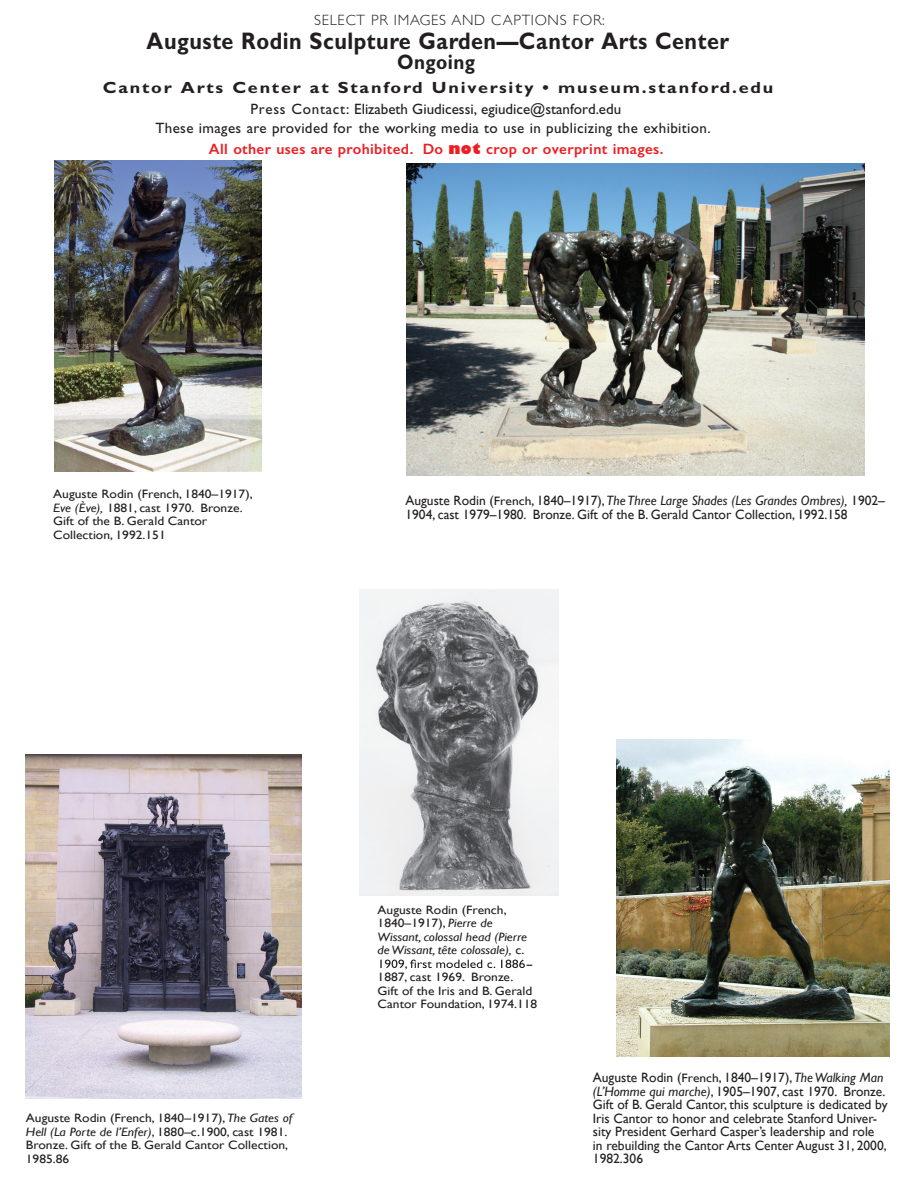
<style>
.page{position:relative;width:918px;height:1188px;background:#fff}
.page>*{position:absolute;margin:0;border:0;box-sizing:border-box;transform-origin:0 0}
.t1{font:700 24px "Gill Sans";letter-spacing:.025em;color:#231f20;scale:.9 1}
.t2{font:700 21px "Gill Sans";letter-spacing:.025em;color:#231f20;scale:.9 1}
.t3{font:700 16.2px "Gill Sans";letter-spacing:.1em;color:#231f20;scale:1.11 1}
.t4{font:15px/19.8px "Gill Sans";letter-spacing:.025em;color:#231f20;text-align:center}
.t5{font:300 14.85px "Gill Sans";letter-spacing:.05em;color:#231f20}
.t6{font:13.5px/13.5px "Gill Sans";color:#231f20}
.t7{font:12.15px/13.5px "Gill Sans";color:#231f20;scale:1.11 1}
.t8{font:italic 12.15px/13.5px "Gill Sans";color:#231f20;scale:1.11 1}
.s1{font-weight:600;color:#ee1d23}
.s2{font-weight:800;color:#ee1d23}
.s3{font-style:italic}
.s4{font-size:12.15px}
.s5{font-style:normal}
</style>
<div class="page">
<img style="left:54px;top:160px;width:207px;height:311px">
<img style="left:25px;top:754px;width:276px;height:345px">
<img style="left:406px;top:164px;width:458px;height:311px">
<img style="left:616px;top:739px;width:273px;height:317px">
<svg style="left:380px;top:960px;width:152px;height:9px"></svg>
<img style="left:360px;top:590px;width:198px;height:305px">
<p class="t5" style="left:314px;top:9px;width:292px">SELECT PR IMAGES AND CAPTIONS FOR:</p>
<h1 class="t1" style="left:146px;top:27px;width:649px">Auguste Rodin Sculpture Garden—Cantor Arts Center</h1>
<h2 class="t2" style="left:397px;top:49px;width:88px">Ongoing</h2>
<p class="t3" style="left:103px;top:78px;width:606px">Cantor Arts Center at Stanford University • museum.stanford.edu</p>
<p class="t4" style="left:155px;top:99px;width:557px">Press Contact: Elizabeth Giudicessi, egiudice@stanford.edu<br>These images are provided for the working media to use in publicizing the exhibition.<br><span class="s1">All other uses are prohibited. Do</span> <span class="s2">not</span> <span class="s1">crop or overprint images.</span></p>
<p class="t7" style="left:53px;top:488px;width:181px">Auguste Rodin (French, 1840–1917),<br><span class="s3">Eve (Ève),</span> 1881, cast 1970. Bronze.<br>Gift of the B. Gerald Cantor<br>Collection, 1992.151</p>
<p class="t6" style="left:405px;top:494px;width:481px">Auguste Rodin (<span class="s4">French</span>, 1840–1917),<span class="s3">The Three Large Shades (Les Grandes Ombres),</span> 1902–<br>1904, cast 1979–1980. Bronze. Gift of the B. Gerald Cantor Collection, 1992.158</p>
<p class="t7" style="left:26px;top:1112px;width:242px">Auguste Rodin (French, 1840–1917),<span class="s3">The Gates of Hell (La Porte de l’Enfer)</span>, 1880–c.1900, cast 1981.<br>Bronze. Gift of the B. Gerald Cantor Collection, 1985.86</p>
<p class="t8" style="left:378px;top:903px;width:136px"><span class="s5">Auguste Rodin (French,<br>1840–1917),</span> Pierre de<br>Wissant, colossal head (Pierre deWissant, tête colossale), <span class="s5">c.</span></p>
<p class="t7" style="left:378px;top:971px;width:145px">1887, cast 1969. Bronze.<br>Gift of the Iris and B. Gerald<br>Cantor Foundation, 1974.118</p>
<p class="t6" style="left:593px;top:1071px;width:296px">Auguste Rodin (<span class="s4">French</span>, 1840–1917),<span class="s3">TheWalking Man (L’Homme qui marche)</span>, 1905–1907, cast 1970. Bronze.<br>Gift of B. Gerald Cantor, this sculpture is dedicated by Iris Cantor to honor and celebrate Stanford Univer&shy;sity President Gerhard Casper’s leadership and role<br>in rebuilding the Cantor Arts Center August 31, 2000, 1982.306</p>
</div>
